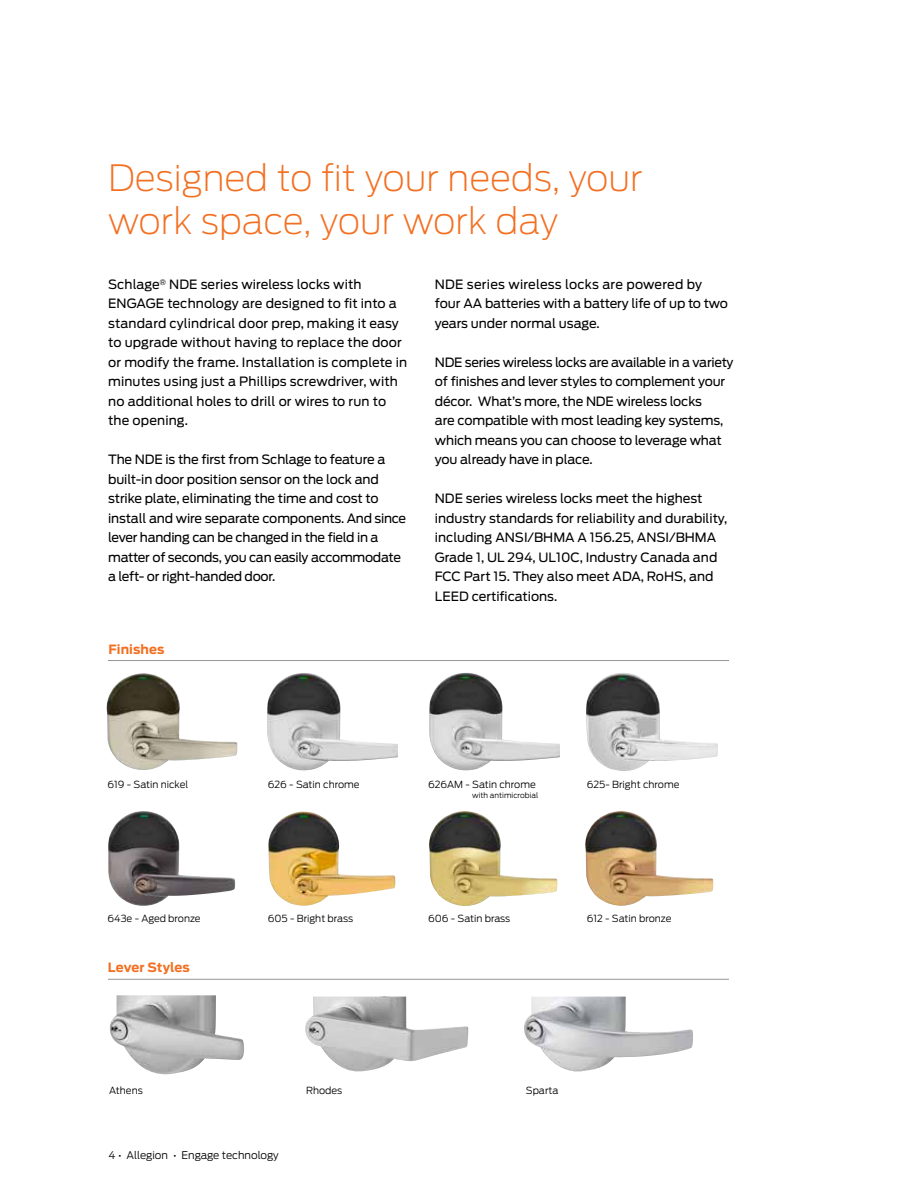
<style>
.page{position:relative;width:918px;height:1188px;background:#fff}
.page>*{position:absolute;margin:0;border:0;box-sizing:border-box;transform-origin:0 0}
.t1{font:200 36px/43.2px "Antenna";color:#f36f21}
.t2{font:12.75px/19.5px "Antenna";letter-spacing:-.01em;color:#000}
.t3{font:12.75px/19.5px "Antenna";letter-spacing:.01em;color:#000}
.t4{font:700 12.75px "Antenna";letter-spacing:.01em;color:#f36f21}
.t5{font:300 10.5px "Antenna";color:#000}
.t6{font:300 9.75px "Antenna";color:#000}
.t7{font:300 7.5px "Antenna";color:#000}
</style>
<div class="page">
<hr style="left:108px;top:660px;width:621px;height:1px;background:#939598">
<hr style="left:108px;top:979px;width:621px;height:1px;background:#939598">
<img style="left:107px;top:673px;width:131px;height:97px">
<img style="left:108px;top:811px;width:127px;height:95px">
<img style="left:267px;top:673px;width:131px;height:98px">
<img style="left:268px;top:812px;width:127px;height:94px">
<img style="left:429px;top:673px;width:131px;height:98px">
<img style="left:429px;top:811px;width:128px;height:95px">
<img style="left:586px;top:673px;width:132px;height:98px">
<img style="left:585px;top:811px;width:128px;height:95px">
<img style="left:109px;top:995px;width:135px;height:79px">
<img style="left:305px;top:997px;width:163px;height:75px">
<img style="left:524px;top:997px;width:169px;height:75px">
<h1 class="t1" style="left:108px;top:156px;width:536px">Designed to fit your needs, your work space, your work day</h1>
<p class="t3" style="left:108px;top:275px;width:300px">Schlage<sup>®</sup> NDE series wireless locks with ENGAGE technology are designed to fit into a standard cylindrical door prep, making it easy to upgrade without having to replace the door or modify the frame. Installation is complete in minutes using just a Phillips screwdriver, with no additional holes to drill or wires to run to the opening.</p>
<p class="t2" style="left:108px;top:450px;width:300px">The NDE is the first from Schlage to feature a built-in door position sensor on the lock and strike plate, eliminating the time and cost to install and wire separate components. And since lever handing can be changed in the field in a matter of seconds, you can easily accommodate a left- or right-handed door.</p>
<p class="t2" style="left:435px;top:274px;width:295px">NDE series wireless locks are powered by four AA batteries with a battery life of up to two years under normal usage.</p>
<p class="t2" style="left:435px;top:352px;width:300px">NDE series wireless locks are available in a variety of finishes and lever styles to complement your décor. What’s more, the NDE wireless locks<br>are compatible with most leading key systems, which means you can choose to leverage what you already have in place.</p>
<p class="t2" style="left:435px;top:489px;width:294px">NDE series wireless locks meet the highest industry standards for reliability and durability, including ANSI/BHMA A 156.25, ANSI/BHMA Grade 1, UL 294, UL10C, Industry Canada and FCC Part 15. They also meet ADA, RoHS, and LEED certifications.</p>
<p class="t4" style="left:108px;top:641px;width:58px">Finishes</p>
<p class="t6" style="left:108px;top:779px;width:82px">619 - Satin nickel</p>
<p class="t6" style="left:268px;top:779px;width:93px">626 - Satin chrome</p>
<p class="t6" style="left:428px;top:779px;width:109px">626AM - Satin chrome</p>
<p class="t7" style="left:472px;top:791px;width:68px">with antimicrobial</p>
<p class="t6" style="left:587px;top:779px;width:94px">625- Bright chrome</p>
<p class="t6" style="left:108px;top:913px;width:95px">643e - Aged bronze</p>
<p class="t4" style="left:108px;top:960px;width:83px">Lever Styles</p>
<p class="t6" style="left:268px;top:913px;width:87px">605 - Bright brass</p>
<p class="t6" style="left:428px;top:913px;width:84px">606 - Satin brass</p>
<p class="t6" style="left:587px;top:913px;width:86px">612 - Satin bronze</p>
<p class="t6" style="left:109px;top:1085px;width:35px">Athens</p>
<p class="t6" style="left:306px;top:1085px;width:38px">Rhodes</p>
<p class="t6" style="left:526px;top:1085px;width:34px">Sparta</p>
<p class="t5" style="left:109px;top:1149px;width:172px">4 • Allegion • Engage technology</p>
</div>
